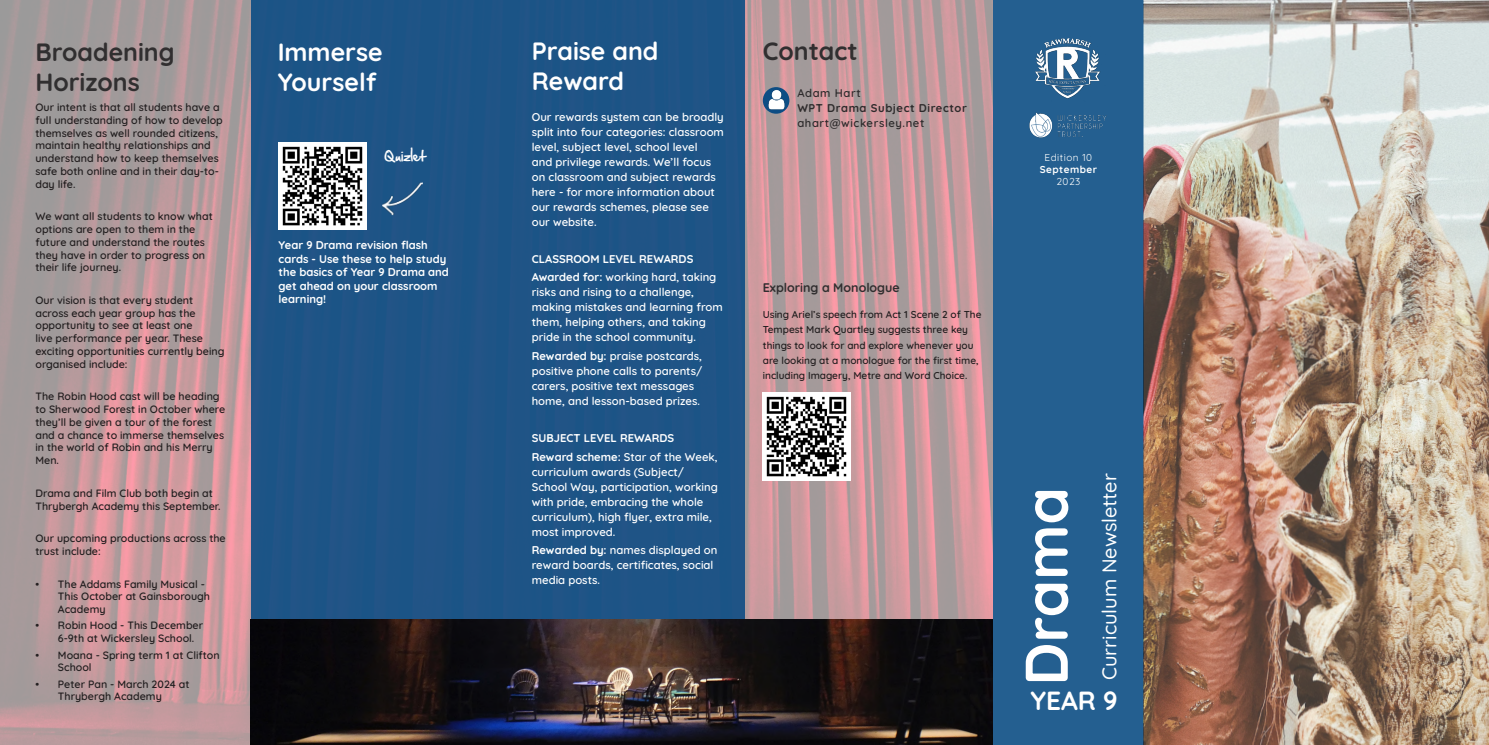
<style>
.page{position:relative;width:1489px;height:745px;background:#fff}
.page>*{position:absolute;margin:0;border:0;box-sizing:border-box;transform-origin:0 0}
.t1{font:700 60px "Quicksand";color:#fff}
.t2{font:700 26.25px "Quicksand";color:#fff}
.t3{font:700 25px/30px "Quicksand";color:#fff}
.t4{font:700 25px/30px "Quicksand";color:#312f30}
.t5{font:500 20px "Quicksand";color:#fff}
.t6{font:700 12.5px "Quicksand";color:#312f30}
.t7{font:12.5px "Hand Of Sean";color:#fff}
.Bullets{font:300 11.25px/15px "Quicksand";color:#fff}
.Bullets-2{font:700 11.25px/13.5px "Quicksand";color:#fff}
.t8{font:300 11.25px "Quicksand";letter-spacing:.05em;color:#2e2b2c}
.t9{font:700 11.25px "Quicksand";letter-spacing:.05em;color:#2e2b2c}
.Bullets-3{font:300 10.62px/12.8px "Quicksand";color:#231f20}
.Bullets-4{font:300 10px/15px "Quicksand";color:#231f20}
.t10{font:10px "Quicksand";letter-spacing:.05em;color:#fff}
.t11{font:700 10px "Quicksand";letter-spacing:.05em;color:#fff}
.s1{font-weight:700}
</style>
<div class="page">
<div style="left:992px;top:0;width:151px;height:744px;background:#245f90"></div>
<img style="left:0;top:0;width:992px;height:744px">
<div style="left:251px;top:0;width:493px;height:744px;background:#1f5486"></div>
<img style="left:1143px;top:0;width:345px;height:744px">
<img style="left:1029px;top:112px;width:78px;height:25px">
<svg style="left:762px;top:87px;width:27px;height:27px"></svg>
<img style="left:765px;top:89px;width:22px;height:21px">
<img style="left:762px;top:392px;width:88px;height:88px">
<img style="left:1035px;top:38px;width:66px;height:61px">
<img style="left:278px;top:142px;width:88px;height:88px">
<img style="left:251px;top:619px;width:741px;height:125px">
<img style="left:382px;top:182px;width:41px;height:34px">
<p class="t4" style="left:35px;top:34px;width:141px">Broadening<br>Horizons</p>
<p class="t3" style="left:278px;top:34px;width:106px">Immerse<br>Yourself</p>
<p class="Bullets-3" style="left:35px;top:100px;width:189px">Our intent is that all students have a full understanding of how to develop themselves as well rounded citizens, maintain healthy relationships and understand how to keep themselves safe both online and in their day-to&shy;day life.</p>
<p class="Bullets-3" style="left:35px;top:209px;width:179px">We want all students to know what options are open to them in the future and understand the routes they have in order to progress on their life journey.</p>
<p class="Bullets-3" style="left:35px;top:292px;width:190px">Our vision is that every student across each year group has the opportunity to see at least one<br>live performance per year. These exciting opportunities currently being organised include:</p>
<p class="Bullets-3" style="left:35px;top:389px;width:191px">The Robin Hood cast will be heading to Sherwood Forest in October where they’ll be given a tour of the forest and a chance to immerse themselves in the world of Robin and his Merry<br>Men.</p>
<p class="Bullets-3" style="left:35px;top:485px;width:186px">Drama and Film Club both begin at<br>Thrybergh Academy this September.</p>
<p class="Bullets-3" style="left:35px;top:530px;width:192px">Our upcoming productions across the trust include:</p>
<p class="Bullets-3" style="left:58px;top:576px;width:154px;text-indent:-23px">• The Addams Family Musical -<br>This October at Gainsborough<br>Academy</p>
<p class="Bullets-3" style="left:58px;top:618px;width:147px;text-indent:-23px">• Robin Hood - This December<br>6-9th at Wickersley School.</p>
<p class="Bullets-3" style="left:58px;top:647px;width:163px;text-indent:-23px">• Moana - Spring term 1 at Clifton<br>School</p>
<p class="Bullets-3" style="left:35px;top:676px;width:156px;text-align:center">• Peter Pan - March 2024 at<br>Thrybergh Academy</p>
<p class="t7" style="left:384px;top:145px;width:43px">Quizlet</p>
<p class="Bullets-2" style="left:278px;top:237px;width:172px">Year 9 Drama revision flash cards - Use these to help study the basics of Year 9 Drama and get ahead on your classroom learning!</p>
<p class="t3" style="left:531px;top:33px;width:128px">Praise and<br>Reward</p>
<p class="t4" style="left:762px;top:33px;width:96px">Contact</p>
<p class="t8" style="left:797px;top:84px;width:65px">Adam Hart</p>
<p class="t9" style="left:797px;top:99px;width:171px">WPT Drama Subject Director</p>
<p class="t8" style="left:797px;top:114px;width:128px">ahart@wickersley.net</p>
<p class="Bullets" style="left:531px;top:108px;width:194px">Our rewards system can be broadly split into four categories: classroom level, subject level, school level<br>and privilege rewards. We’ll focus on classroom and subject rewards here - for more information about our rewards schemes, please see our website.</p>
<p class="Bullets-2" style="left:531px;top:251px;width:163px">CLASSROOM LEVEL REWARDS</p>
<p class="Bullets" style="left:531px;top:268px;width:193px"><span class="s1">Awarded for:</span> working hard, taking risks and rising to a challenge, making mistakes and learning from them, helping others, and taking pride in the school community.</p>
<p class="Bullets" style="left:531px;top:347px;width:172px"><span class="s1">Rewarded by:</span> praise postcards, positive phone calls to parents/ carers, positive text messages home, and lesson-based prizes.</p>
<p class="Bullets-2" style="left:531px;top:430px;width:144px">SUBJECT LEVEL REWARDS</p>
<p class="Bullets" style="left:531px;top:448px;width:188px"><span class="s1">Reward scheme:</span> Star of the Week, curriculum awards (Subject/<br>School Way, participation, working with pride, embracing the whole curriculum), high flyer, extra mile, most improved.</p>
<p class="Bullets" style="left:531px;top:541px;width:187px"><span class="s1">Rewarded by:</span> names displayed on reward boards, certificates, social media posts.</p>
<p class="t6" style="left:762px;top:277px;width:138px">Exploring a Monologue</p>
<p class="Bullets-4" style="left:762px;top:306px;width:220px">Using Ariel’s speech from Act 1 Scene 2 of The Tempest Mark Quartley suggests three key things to look for and explore whenever you are looking at a monologue for the first time, including Imagery, Metre and Word Choice.</p>
<p class="t10" style="left:1044px;top:149px;width:49px">Edition 10</p>
<p class="t11" style="left:1039px;top:161px;width:59px">September</p>
<p class="t10" style="left:1056px;top:173px;width:25px">2023</p>
<p class="t1" style="left:999px;top:685px;width:200px;rotate:-90deg">Drama</p>
<p class="t5" style="left:1093px;top:679px;width:208px;rotate:-90deg">Curriculum Newsletter</p>
<p class="t2" style="left:1030px;top:679px;width:89px">YEAR 9</p>
</div>
